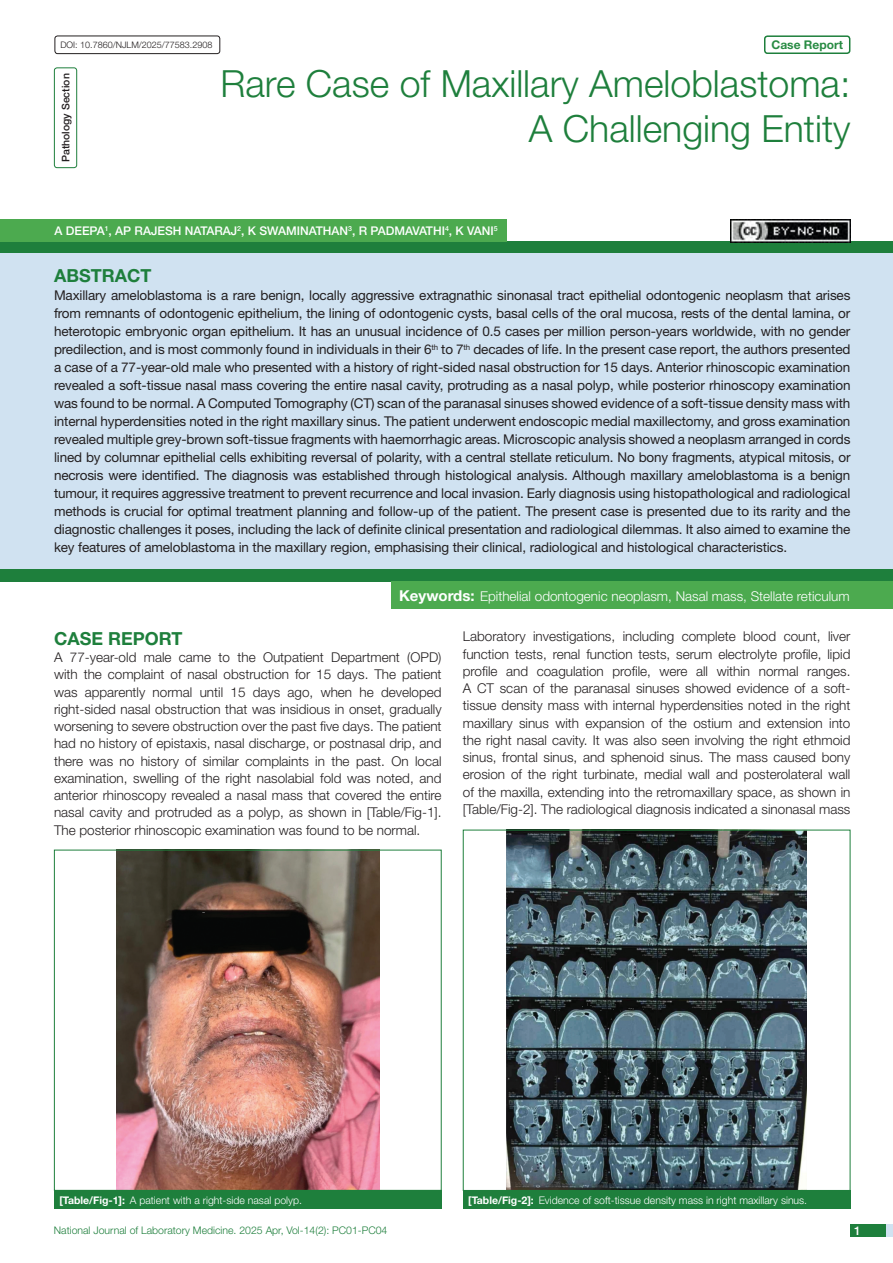
<style>
.page{position:relative;width:893px;height:1263px;background:#fff}
.page>*{position:absolute;margin:0;border:0;box-sizing:border-box;transform-origin:0 0}
.t1{font:300 37.5px/45px "Helvetica Neue";color:#1e7f3c;text-align:right}
.Heading{font:700 18px "Helvetica Neue";color:#1e7f3c}
.Abstract_head{font:700 18px "Helvetica Neue";color:#1e7f3c}
.Abstract_Text{font:13.5px/18px "Helvetica Neue";letter-spacing:-.01em;color:#231f20;text-align:justify}
.Body_text{font:300 13.5px/17.2px "Helvetica Neue";color:#231f20;text-align:justify}
.Key_words{font:300 13.5px "Helvetica Neue";color:#fff}
.Author{font:500 12px "Helvetica Neue";color:#fff}
.t2{font:700 12px "Helvetica Neue";color:#288b43}
.TABLE_FIG{font:300 10.5px "Helvetica Neue";color:#fff}
.t3{font:300 10.5px "Helvetica Neue";color:#1e7f3c}
.section{font:500 10.5px "Helvetica Neue";color:#231f20}
.t4{font:300 9px "Helvetica Neue";color:#231f20}
.s1{font-weight:700;font-size:15px}
.s2{font-weight:700}
</style>
<div class="page">
<div style="left:850px;top:1224px;width:43px;height:13px;background:#d0e2f1"></div>
<div style="left:850px;top:1224px;width:35px;height:13px;background:#1e7f3c"></div>
<div style="left:54px;top:67px;width:23px;height:101px;border:1px solid #1e7f3c;border-radius:3px"></div>
<div style="left:55px;top:36px;width:165px;height:18px;border:1px solid #231f20;border-radius:3px"></div>
<div style="left:764px;top:35px;width:86px;height:19px;border:2px solid #1e7f3c;border-radius:3px"></div>
<div style="left:0;top:242px;width:893px;height:12px;background:#1e7f3c"></div>
<div style="left:0;top:569px;width:893px;height:12px;background:#1e7f3c"></div>
<div style="left:0;top:219px;width:506px;height:23px;background:#4caa4f"></div>
<div style="left:0;top:254px;width:893px;height:315px;background:#d0e2f1"></div>
<div style="left:391px;top:581px;width:502px;height:28px;background:#4caa4f"></div>
<img style="left:116px;top:852px;width:264px;height:337px">
<div style="left:54px;top:1190px;width:388px;height:19px;background:#1e7f3c"></div>
<img style="left:507px;top:832px;width:300px;height:357px">
<div style="left:463px;top:1190px;width:387px;height:19px;background:#1e7f3c"></div>
<img style="left:730px;top:220px;width:120px;height:22px">
<p class="t4" style="left:60px;top:39px;width:154px">DOI: 10.7860/NJLM/2025/77583.2908</p>
<p class="t2" style="left:771px;top:37px;width:73px">Case Report</p>
<p class="section" style="left:60px;top:162px;width:90px;rotate:-90deg">Pathology Section</p>
<p class="t1" style="left:220px;top:60px;width:632px">Rare Case of Maxillary Ameloblastoma:<br>A Challenging Entity</p>
<p class="Author" style="left:54px;top:224px;width:445px">A DEEPA<sup>1</sup>, AP RAJESH NATARAJ<sup>2</sup>, K SWAMINATHAN<sup>3</sup>, R PADMAVATHI<sup>4</sup>, K VANI<sup>5</sup></p>
<p class="Abstract_head" style="left:54px;top:264px;width:99px">ABSTRACT</p>
<p class="Abstract_Text" style="left:54px;top:286px;width:798px">Maxillary ameloblastoma is a rare benign, locally aggressive extragnathic sinonasal tract epithelial odontogenic neoplasm that arises from remnants of odontogenic epithelium, the lining of odontogenic cysts, basal cells of the oral mucosa, rests of the dental lamina, or heterotopic embryonic organ epithelium. It has an unusual incidence of 0.5 cases per million person-years worldwide, with no gender predilection, and is most commonly found in individuals in their 6<sup>th</sup> to 7<sup>th</sup> decades of life. In the present case report, the authors presented a case of a 77-year-old male who presented with a history of right-sided nasal obstruction for 15 days. Anterior rhinoscopic examination revealed a soft-tissue nasal mass covering the entire nasal cavity, protruding as a nasal polyp, while posterior rhinoscopy examination was found to be normal. A Computed Tomography (CT) scan of the paranasal sinuses showed evidence of a soft-tissue density mass with internal hyperdensities noted in the right maxillary sinus. The patient underwent endoscopic medial maxillectomy, and gross examination revealed multiple grey-brown soft-tissue fragments with haemorrhagic areas. Microscopic analysis showed a neoplasm arranged in cords lined by columnar epithelial cells exhibiting reversal of polarity, with a central stellate reticulum. No bony fragments, atypical mitosis, or necrosis were identified. The diagnosis was established through histological analysis. Although maxillary ameloblastoma is a benign tumour, it requires aggressive treatment to prevent recurrence and local invasion. Early diagnosis using histopathological and radiological methods is crucial for optimal treatment planning and follow-up of the patient. The present case is presented due to its rarity and the diagnostic challenges it poses, including the lack of definite clinical presentation and radiological dilemmas. It also aimed to examine the key features of ameloblastoma in the maxillary region, emphasising their clinical, radiological and histological characteristics.</p>
<p class="Key_words" style="left:399px;top:588px;width:452px"><span class="s1">Keywords:</span> Epithelial odontogenic neoplasm, Nasal mass, Stellate reticulum</p>
<p class="Heading" style="left:54px;top:627px;width:130px">CASE REPORT</p>
<p class="Body_text" style="left:54px;top:648px;width:389px">A 77-year-old male came to the Outpatient Department (OPD) with the complaint of nasal obstruction for 15 days. The patient was apparently normal until 15 days ago, when he developed right-sided nasal obstruction that was insidious in onset, gradually worsening to severe obstruction over the past five days. The patient had no history of epistaxis, nasal discharge, or postnasal drip, and there was no history of similar complaints in the past. On local examination, swelling of the right nasolabial fold was noted, and anterior rhinoscopy revealed a nasal mass that covered the entire nasal cavity and protruded as a polyp, as shown in [Table/Fig-1].<br>The posterior rhinoscopic examination was found to be normal.</p>
<p class="Body_text" style="left:463px;top:628px;width:389px">Laboratory investigations, including complete blood count, liver function tests, renal function tests, serum electrolyte profile, lipid profile and coagulation profile, were all within normal ranges.<br>A CT scan of the paranasal sinuses showed evidence of a soft&shy;tissue density mass with internal hyperdensities noted in the right maxillary sinus with expansion of the ostium and extension into the right nasal cavity. It was also seen involving the right ethmoid sinus, frontal sinus, and sphenoid sinus. The mass caused bony erosion of the right turbinate, medial wall and posterolateral wall of the maxilla, extending into the retromaxillary space, as shown in [Table/Fig-2]. The radiological diagnosis indicated a sinonasal mass</p>
<p class="TABLE_FIG" style="left:59px;top:1193px;width:244px"><span class="s2">[Table/Fig-1]:</span> A patient with a right-side nasal polyp.</p>
<p class="TABLE_FIG" style="left:468px;top:1193px;width:341px"><span class="s2">[Table/Fig-2]:</span> Evidence of soft-tissue density mass in right maxillary sinus.</p>
<p class="t3" style="left:54px;top:1224px;width:335px">National Journal of Laboratory Medicine. 2025 Apr, Vol-14(2): PC01-PC04</p>
<p class="Author" style="left:854px;top:1223px;width:8px">1</p>
</div>
